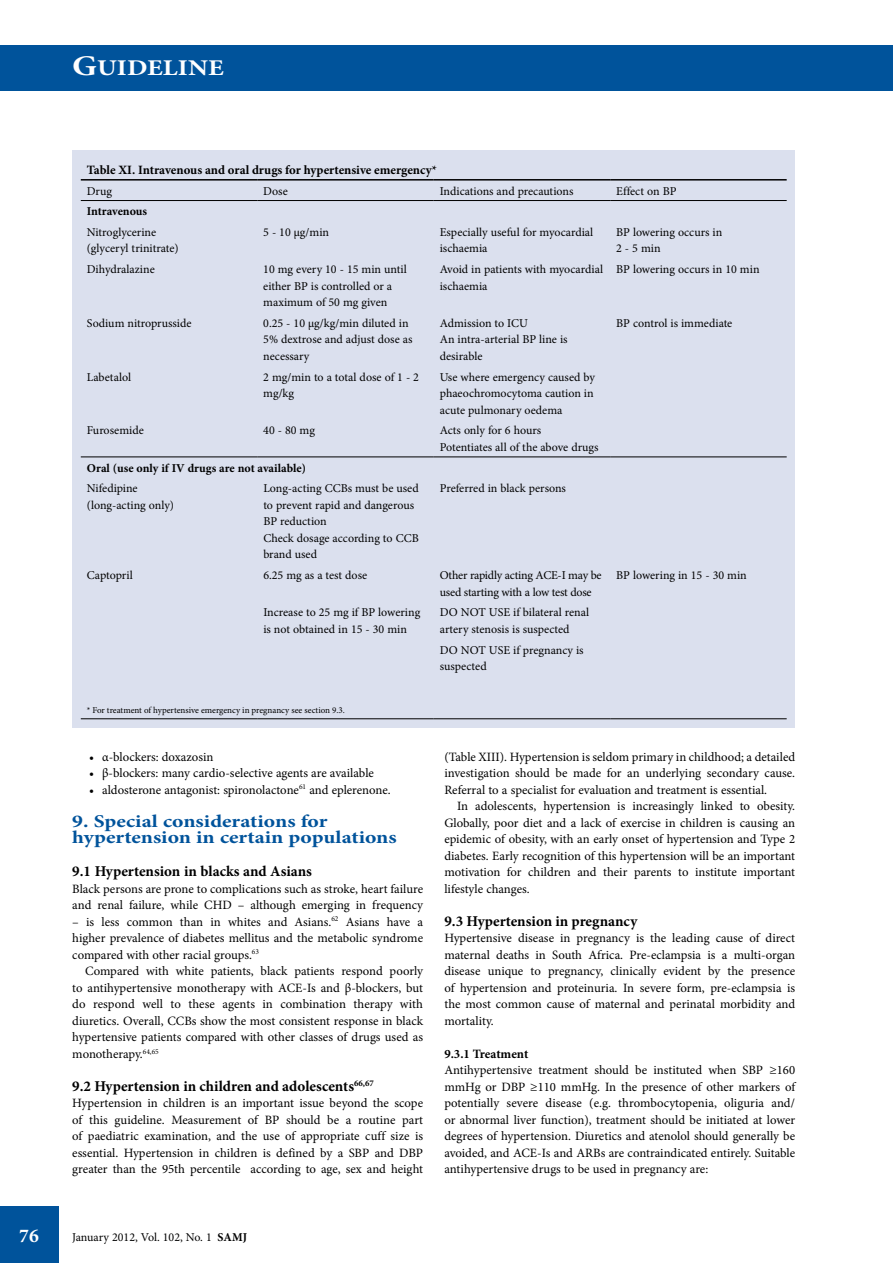
<style>
.page{position:relative;width:893px;height:1263px;background:#fff}
.page>*{position:absolute;margin:0;border:0;box-sizing:border-box;transform-origin:0 0}
.t1{font:700 22.5px "Minion Pro";color:#fff;scale:1.2 1}
.t2{font:700 19.5px "Minion Pro";color:#fff}
.t3{font:700 18px/16.5px "Minion Pro";color:#00539b;scale:1.2 1}
.t4{font:700 15px "Minion Pro";color:#000}
.t5{font:12.75px/16.5px "Minion Pro";letter-spacing:-.005em;color:#000;text-align:justify}
.t6{font:700 12.75px "Minion Pro";letter-spacing:-.005em;color:#000}
.t7{font:12px/16.5px "Minion Pro";color:#000}
.t8{font:12px/16.5px "Minion Pro";letter-spacing:-.02em;color:#000}
.t9{font:700 12px "Minion Pro";color:#000}
.t10{font:9px "Minion Pro";color:#000}
.s1{font-size:28.5px}
.s2{font-weight:700}
</style>
<div class="page">
<div style="left:0;top:45px;width:893px;height:45px;background:#00539b"></div>
<div style="left:72px;top:150px;width:723px;height:578px;background:#dbe0ee"></div>
<hr style="left:81px;top:179px;width:176px;height:2px;background:#000">
<hr style="left:257px;top:179px;width:177px;height:2px;background:#000">
<hr style="left:434px;top:179px;width:176px;height:2px;background:#000">
<hr style="left:610px;top:179px;width:177px;height:2px;background:#000">
<hr style="left:81px;top:718px;width:176px;height:1px;background:#000">
<hr style="left:257px;top:718px;width:177px;height:1px;background:#000">
<hr style="left:434px;top:718px;width:176px;height:1px;background:#000">
<hr style="left:610px;top:718px;width:177px;height:1px;background:#000">
<hr style="left:81px;top:200px;width:176px;height:1px;background:#000">
<hr style="left:257px;top:200px;width:177px;height:1px;background:#000">
<hr style="left:434px;top:200px;width:176px;height:1px;background:#000">
<hr style="left:610px;top:200px;width:177px;height:1px;background:#000">
<hr style="left:81px;top:456px;width:176px;height:1px;background:#000">
<hr style="left:257px;top:456px;width:177px;height:1px;background:#000">
<hr style="left:434px;top:456px;width:176px;height:1px;background:#000">
<hr style="left:610px;top:456px;width:177px;height:1px;background:#000">
<div style="left:0;top:1206px;width:59px;height:57px;background:#00539b"></div>
<h1 class="t1" style="left:72px;top:52px;width:128px"><span class="s1">G</span>UIDELINE</h1>
<p class="t6" style="left:87px;top:161px;width:352px">Table XI. Intravenous and oral drugs for hypertensive emergency*</p>
<p class="t7" style="left:87px;top:182px;width:27px">Drug</p>
<p class="t7" style="left:263px;top:182px;width:26px">Dose</p>
<p class="t7" style="left:440px;top:182px;width:135px">Indications and precautions</p>
<p class="t7" style="left:616px;top:182px;width:62px">Effect on BP</p>
<p class="t9" style="left:87px;top:203px;width:62px">Intravenous</p>
<p class="t7" style="left:87px;top:224px;width:93px">Nitroglycerine (glyceryl trinitrate)</p>
<p class="t7" style="left:263px;top:224px;width:67px">5 - 10 µg/min</p>
<p class="t7" style="left:440px;top:224px;width:155px">Especially useful for myocardial ischaemia</p>
<p class="t7" style="left:616px;top:224px;width:108px">BP lowering occurs in<br>2 - 5 min</p>
<p class="t7" style="left:87px;top:261px;width:69px">Dihydralazine</p>
<p class="t7" style="left:263px;top:261px;width:145px">10 mg every 10 - 15 min until either BP is controlled or a maximum of 50 mg given</p>
<p class="t7" style="left:440px;top:261px;width:165px">Avoid in patients with myocardial ischaemia</p>
<p class="t7" style="left:616px;top:261px;width:145px">BP lowering occurs in 10 min</p>
<p class="t7" style="left:87px;top:315px;width:106px">Sodium nitroprusside</p>
<p class="t7" style="left:263px;top:315px;width:151px">0.25 - 10 µg/kg/min diluted in<br>5% dextrose and adjust dose as necessary</p>
<p class="t7" style="left:440px;top:315px;width:129px">Admission to ICU<br>An intra-arterial BP line is desirable</p>
<p class="t7" style="left:616px;top:315px;width:118px">BP control is immediate</p>
<p class="t7" style="left:87px;top:369px;width:46px">Labetalol</p>
<p class="t7" style="left:263px;top:369px;width:157px">2 mg/min to a total dose of 1 - 2 mg/kg</p>
<p class="t7" style="left:440px;top:369px;width:157px;text-align:justify">Use where emergency caused by phaeochromocytoma caution in acute pulmonary oedema</p>
<p class="t7" style="left:87px;top:422px;width:58px">Furosemide</p>
<p class="t7" style="left:263px;top:422px;width:53px">40 - 80 mg</p>
<p class="t7" style="left:440px;top:422px;width:160px">Acts only for 6 hours<br>Potentiates all of the above drugs</p>
<p class="t9" style="left:87px;top:459px;width:221px">Oral (use only if IV drugs are not available)</p>
<p class="t7" style="left:87px;top:480px;width:89px">Nifedipine (long-acting only)</p>
<p class="t7" style="left:263px;top:480px;width:157px">Long-acting CCBs must be used to prevent rapid and dangerous<br>BP reduction<br>Check dosage according to CCB brand used</p>
<p class="t7" style="left:440px;top:480px;width:128px">Preferred in black persons</p>
<p class="t7" style="left:87px;top:567px;width:47px">Captopril</p>
<p class="t7" style="left:263px;top:567px;width:106px">6.25 mg as a test dose</p>
<p class="t8" style="left:440px;top:567px;width:163px">Other rapidly acting ACE-I may be used starting with a low test dose</p>
<p class="t7" style="left:616px;top:567px;width:132px">BP lowering in 15 - 30 min</p>
<p class="t7" style="left:263px;top:604px;width:158px">Increase to 25 mg if BP lowering is not obtained in 15 - 30 min</p>
<p class="t7" style="left:440px;top:604px;width:151px">DO NOT USE if bilateral renal artery stenosis is suspected</p>
<p class="t7" style="left:440px;top:641px;width:145px">DO NOT USE if pregnancy is suspected</p>
<p class="t10" style="left:87px;top:704px;width:260px">* For treatment of hypertensive emergency in pregnancy see section 9.3.</p>
<p class="t5" style="left:89px;top:748px;width:126px">• α-blockers: doxazosin</p>
<p class="t5" style="left:89px;top:765px;width:286px">• β-blockers: many cardio-selective agents are available</p>
<p class="t5" style="left:89px;top:781px;width:303px">• aldosterone antagonist: spironolactone<sup>61</sup> and eplerenone.</p>
<h3 class="t3" style="left:72px;top:812px;width:272px">9. Special considerations for hypertension in certain populations</h3>
<p class="t4" style="left:72px;top:861px;width:241px">9.1 Hypertension in blacks and Asians</p>
<p class="t5" style="left:72px;top:880px;width:352px">Black persons are prone to complications such as stroke, heart failure and renal failure, while CHD – although emerging in frequency</p>
<p class="t5" style="left:72px;top:913px;width:352px">– is less common than in whites and Asians.<sup>62</sup> Asians have a higher prevalence of diabetes mellitus and the metabolic syndrome compared with other racial groups.<sup>63</sup></p>
<p class="t5" style="left:72px;top:963px;width:352px;text-indent:13px">Compared with white patients, black patients respond poorly to antihypertensive monotherapy with ACE-Is and β-blockers, but do respond well to these agents in combination therapy with diuretics. Overall, CCBs show the most consistent response in black hypertensive patients compared with other classes of drugs used as monotherapy.<sup>64,65</sup></p>
<p class="t4" style="left:72px;top:1075px;width:303px">9.2 Hypertension in children and adolescents<sup>66,67</sup></p>
<p class="t5" style="left:72px;top:1095px;width:352px">Hypertension in children is an important issue beyond the scope of this guideline. Measurement of BP should be a routine part of paediatric examination, and the use of appropriate cuff size is essential. Hypertension in children is defined by a SBP and DBP greater than the 95th percentile according to age, sex and height</p>
<h2 class="t2" style="left:19px;top:1222px;width:21px">76</h2>
<p class="t7" style="left:72px;top:1229px;width:176px">January 2012, Vol. 102, No. 1 <span class="s2">SAMJ</span></p>
<p class="t5" style="left:444px;top:748px;width:352px">(Table XIII). Hypertension is seldom primary in childhood; a detailed investigation should be made for an underlying secondary cause.<br>Referral to a specialist for evaluation and treatment is essential.</p>
<p class="t5" style="left:444px;top:798px;width:352px;text-indent:13px">In adolescents, hypertension is increasingly linked to obesity.<br>Globally, poor diet and a lack of exercise in children is causing an epidemic of obesity, with an early onset of hypertension and Type 2 diabetes. Early recognition of this hypertension will be an important motivation for children and their parents to institute important lifestyle changes.</p>
<p class="t4" style="left:444px;top:910px;width:194px">9.3 Hypertension in pregnancy</p>
<p class="t5" style="left:444px;top:930px;width:352px">Hypertensive disease in pregnancy is the leading cause of direct maternal deaths in South Africa. Pre-eclampsia is a multi-organ disease unique to pregnancy, clinically evident by the presence of hypertension and proteinuria. In severe form, pre-eclampsia is the most common cause of maternal and perinatal morbidity and mortality.</p>
<p class="t6" style="left:444px;top:1045px;width:85px">9.3.1 Treatment</p>
<p class="t5" style="left:444px;top:1062px;width:352px">Antihypertensive treatment should be instituted when SBP ≥160 mmHg or DBP ≥110 mmHg. In the presence of other markers of potentially severe disease (e.g. thrombocytopenia, oliguria and/ or abnormal liver function), treatment should be initiated at lower degrees of hypertension. Diuretics and atenolol should generally be avoided, and ACE-Is and ARBs are contraindicated entirely. Suitable antihypertensive drugs to be used in pregnancy are:</p>
</div>
